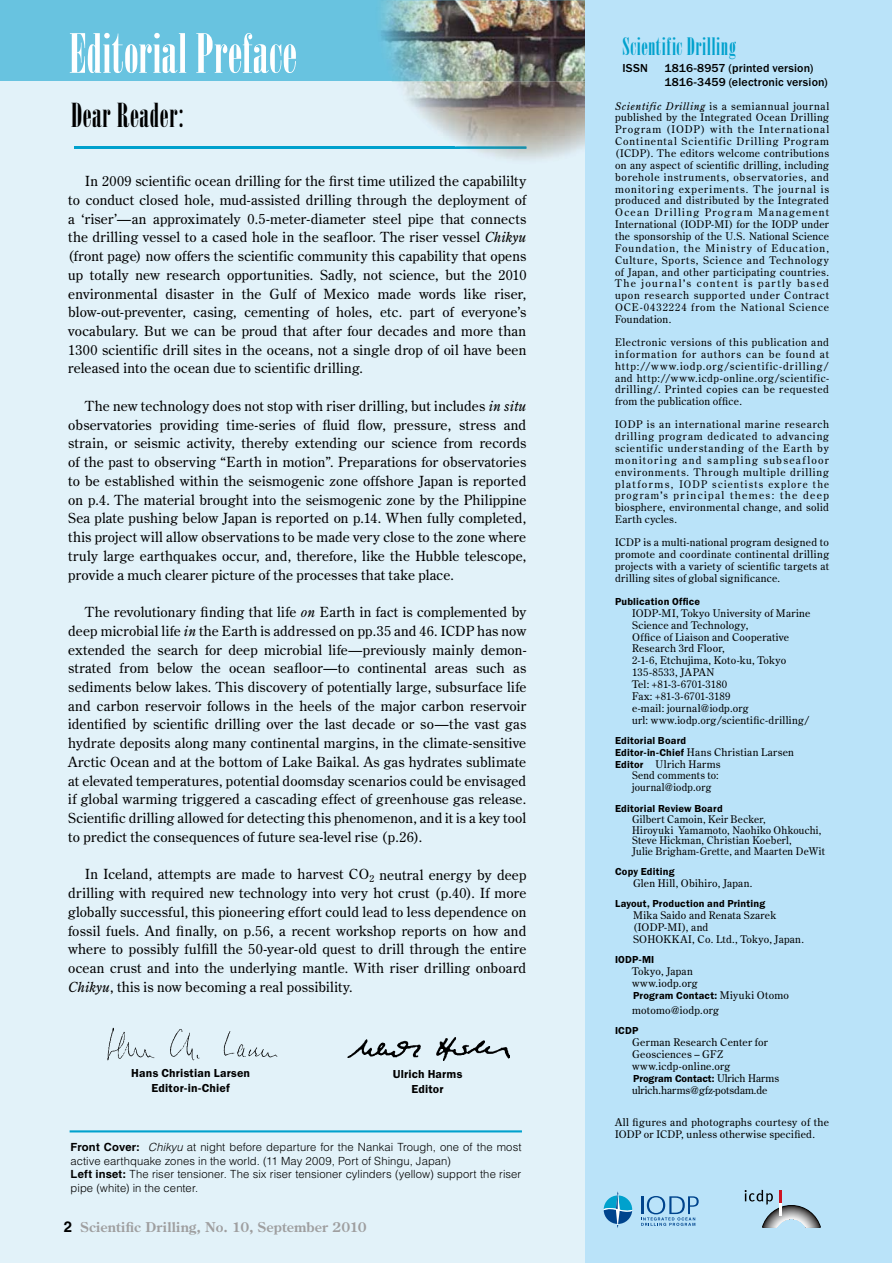
<style>
.page{position:relative;width:893px;height:1263px;background:#fff}
.page>*{position:absolute;margin:0;border:0;box-sizing:border-box;transform-origin:0 0}
.t1{font:54px "Onyx MT Std";letter-spacing:.01em;color:#fff}
.t2{font:33px "Onyx MT Std";letter-spacing:.025em;color:#000}
.t3{font:24px "Onyx MT Std";letter-spacing:.03em;color:#00a1cd}
.t4{font:13.8px/18.8px "Century Old Style Std";letter-spacing:.015em;color:#000;text-align:justify}
.t5{font:700 13.5px "Century Old Style Std";letter-spacing:.01em;color:#9f9fa0}
.t6{font:500 12px/13.5px "Franklin Gothic";letter-spacing:.015em;color:#000}
.t7{font:600 12px/15px "Franklin Gothic";letter-spacing:.015em;color:#000;text-align:center}
.t8{font:300 11.25px/13.5px "Helvetica LT Std";letter-spacing:.01em;color:#000}
.t9{font:10.5px/11.9px "Century Old Style Std";letter-spacing:.03em;color:#000}
.t10{font:600 10.5px "Franklin Gothic";letter-spacing:.02em;color:#000}
.t11{font:10.5px "Century Old Style Std";color:#000}
.t12{font:600 10.5px "Franklin Gothic";color:#000}
.s1{font-style:italic}
.s2{font-weight:700}
.s3{font-family:"Helvetica LT Std";font-size:15px;color:#000}
.s4{font-family:"Helvetica LT Std";font-weight:700}
.s5{font-family:"Franklin Gothic";font-weight:600}
.s6{font-family:"Century Old Style Std";font-weight:400}
</style>
<div class="page">
<div style="left:0;top:73px;width:643px;height:1190px;background:#e2f2f9"></div>
<div style="left:0;top:0;width:661px;height:81px;background:#68c3e0"></div>
<hr style="left:74px;top:147px;width:452px;height:2px;background:#00a1cd">
<img style="left:392px;top:81px;width:193px;height:79px">
<img style="left:381px;top:0;width:204px;height:81px">
<img style="left:456px;top:147px;width:70px;height:2px">
<hr style="left:70px;top:1130px;width:452px;height:2px;background:#00a1cd">
<img style="left:107px;top:1027px;width:171px;height:34px">
<img style="left:348px;top:1038px;width:161px;height:23px">
<div style="left:585px;top:0;width:307px;height:1263px;background:#bae3f9"></div>
<svg style="left:641px;top:1196px;width:58px;height:30px"></svg>
<svg style="left:604px;top:1191px;width:28px;height:37px"></svg>
<svg style="left:744px;top:1190px;width:77px;height:37px"></svg>
<h1 class="t1" style="left:69px;top:30px;width:229px">Editorial Preface</h1>
<h2 class="t2" style="left:71px;top:102px;width:114px">Dear Reader:</h2>
<p class="t4" style="left:68px;top:173px;width:460px;text-indent:17px">In 2009 scientific ocean drilling for the first time utilized the capabililty to conduct closed hole, mud-assisted drilling through the deployment of a ‘riser’—an approximately 0.5-meter-diameter steel pipe that connects the drilling vessel to a cased hole in the seafloor. The riser vessel <span class="s1">Chikyu </span>(front page) now offers the scientific community this capability that opens up totally new research opportunities. Sadly, not science, but the 2010 environmental disaster in the Gulf of Mexico made words like riser, blow-out-preventer, casing, cementing of holes, etc. part of everyone’s vocabulary. But we can be proud that after four decades and more than 1300 scientific drill sites in the oceans, not a single drop of oil have been released into the ocean due to scientific drilling.</p>
<p class="t4" style="left:68px;top:397px;width:460px;text-indent:17px">The new technology does not stop with riser drilling, but includes <span class="s1">in situ </span>observatories providing time-series of fluid flow, pressure, stress and strain, or seismic activity, thereby extending our science from records of the past to observing “Earth in motion”. Preparations for observatories to be established within the seismogenic zone offshore Japan is reported on p.4. The material brought into the seismogenic zone by the Philippine Sea plate pushing below Japan is reported on p.14. When fully completed, this project will allow observations to be made very close to the zone where truly large earthquakes occur, and, therefore, like the Hubble telescope, provide a much clearer picture of the processes that take place.</p>
<p class="t4" style="left:68px;top:604px;width:460px;text-indent:17px">The revolutionary finding that life <span class="s1">on</span> Earth in fact is complemented by deep microbial life <span class="s1">in</span> the Earth is addressed on pp.35 and 46. ICDP has now extended the search for deep microbial life—previously mainly demon&shy;strated from below the ocean seafloor—to continental areas such as sediments below lakes. This discovery of potentially large, subsurface life and carbon reservoir follows in the heels of the major carbon reservoir identified by scientific drilling over the last decade or so—the vast gas hydrate deposits along many continental margins, in the climate-sensitive Arctic Ocean and at the bottom of Lake Baikal. As gas hydrates sublimate at elevated temperatures, potential doomsday scenarios could be envisaged if global warming triggered a cascading effect of greenhouse gas release.<br>Scientific drilling allowed for detecting this phenomenon, and it is a key tool to predict the consequences of future sea-level rise (p.26).</p>
<p class="t4" style="left:68px;top:866px;width:460px;text-indent:17px">In Iceland, attempts are made to harvest CO<sub>2</sub> neutral energy by deep drilling with required new technology into very hot crust (p.40). If more globally successful, this pioneering effort could lead to less dependence on fossil fuels. And finally, on p.56, a recent workshop reports on how and where to possibly fulfill the 50-year-old quest to drill through the entire ocean crust and into the underlying mantle. With riser drilling onboard <span class="s1">Chikyu</span>, this is now becoming a real possibility.</p>
<p class="t7" style="left:131px;top:1066px;width:120px">Hans Christian Larsen<br>Editor-in-Chief</p>
<p class="t7" style="left:393px;top:1068px;width:71px">Ulrich Harms<br>Editor</p>
<p class="t8" style="left:71px;top:1141px;width:452px"><span class="s2">Front Cover:</span> <span class="s1">Chikyu</span> at night before departure for the Nankai Trough, one of the most active earthquake zones in the world. (11 May 2009, Port of Shingu, Japan)<br><span class="s2">Left inset:</span> The riser tensioner. The six riser tensioner cylinders (yellow) support the riser pipe (white) in the center.</p>
<p class="t5" style="left:64px;top:1219px;width:304px"><span class="s3">2</span> Scientific Drilling, No. 10, September 2010</p>
<h3 class="t3" style="left:622px;top:37px;width:115px">Scientific Drilling</h3>
<p class="t6" style="left:622px;top:63px;width:27px">ISSN</p>
<p class="t6" style="left:664px;top:63px;width:165px">1816-8957 (printed version)<br>1816-3459 (electronic version)</p>
<p class="t9" style="left:615px;top:101px;width:216px;text-align:justify"><span class="s1">Scientific Drilling</span> is a semiannual journal published by the Integrated Ocean Drilling Program (IODP) with the International Continental Scientific Drilling Program (ICDP). The editors welcome contributions on any aspect of scientific drilling, including borehole instruments, observatories, and monitoring experiments. The journal is produced and distributed by the Integrated Ocean Drilling Program Management International (IODP-MI) for the IODP under the sponsorship of the U.S. National Science Foundation, the Ministry of Education, Culture, Sports, Science and Technology of Japan, and other participating countries.<br>The journal<span class="s4">’</span>s content is partly based upon research supported under Contract OCE-0432224 from the National Science Foundation.</p>
<p class="t9" style="left:615px;top:337px;width:216px;text-align:justify">Electronic versions of this publication and information for authors can be found at http://www.iodp.org/scientific-drilling/ and http://www.icdp-online.org/scientific&shy;drilling/. Printed copies can be requested from the publication office.</p>
<p class="t9" style="left:615px;top:419px;width:216px;text-align:justify">IODP is an international marine research drilling program dedicated to advancing scientific understanding of the Earth by monitoring and sampling subseafloor environments. Through multiple drilling platforms, IODP scientists explore the program<span class="s4">’</span>s principal themes: the deep biosphere, environmental change, and solid Earth cycles.</p>
<p class="t9" style="left:615px;top:537px;width:216px;text-align:justify">ICDP is a multi-national program designed to promote and coordinate continental drilling projects with a variety of scientific targets at drilling sites of global significance.</p>
<p class="t10" style="left:615px;top:598px;width:87px">Publication Office</p>
<p class="t9" style="left:632px;top:608px;width:180px">IODP-MI, Tokyo University of Marine<br>Science and Technology,<br>Office of Liaison and Cooperative<br>Research 3rd Floor,<br>2-1-6, Etchujima, Koto-ku, Tokyo<br>135-8533, JAPAN<br>Tel: +81-3-6701-3180<br>Fax: +81-3-6701-3189<br>e-mail: journal@iodp.org<br>url: www.iodp.org/scientific-drilling/</p>
<p class="t10" style="left:615px;top:737px;width:73px">Editorial Board</p>
<p class="t9" style="left:615px;top:747px;width:181px"><span class="s5">Editor-in-Chief</span> Hans Christian Larsen</p>
<p class="t9" style="left:615px;top:758px;width:107px"><span class="s5">Editor</span> Ulrich Harms</p>
<p class="t9" style="left:632px;top:770px;width:88px">Send comments to:</p>
<p class="t9" style="left:632px;top:782px;width:81px">journal@iodp.org</p>
<p class="t10" style="left:615px;top:804px;width:109px">Editorial Review Board</p>
<p class="t9" style="left:632px;top:815px;width:194px;line-height:10.5px">Gilbert Camoin, Keir Becker,<br>Hiroyuki Yamamoto, Naohiko Ohkouchi, Steve Hickman, Christian Koeberl,<br>Julie Brigham-Grette, and Maarten DeWit</p>
<p class="t10" style="left:615px;top:868px;width:61px">Copy Editing</p>
<p class="t9" style="left:633px;top:878px;width:121px">Glen Hill, Obihiro, Japan.</p>
<p class="t10" style="left:615px;top:900px;width:152px">Layout, Production and Printing</p>
<p class="t9" style="left:633px;top:910px;width:172px">Mika Saido and Renata Szarek (IODP-MI), and<br>SOHOKKAI, Co. Ltd., Tokyo, Japan.</p>
<p class="t10" style="left:615px;top:956px;width:41px">IODP-MI</p>
<p class="t9" style="left:632px;top:966px;width:67px">Tokyo, Japan www.iodp.org</p>
<p class="t10" style="left:633px;top:992px;width:157px">Program Contact: <span class="s6">Miyuki Otomo</span></p>
<p class="t9" style="left:632px;top:1005px;width:88px">motomo@iodp.org</p>
<p class="t10" style="left:615px;top:1027px;width:25px">ICDP</p>
<p class="t9" style="left:632px;top:1037px;width:137px">German Research Center for<br>Geosciences – GFZ www.icdp-online.org</p>
<p class="t12" style="left:633px;top:1074px;width:148px">Program Contact: <span class="s6">Ulrich Harms</span></p>
<p class="t11" style="left:632px;top:1085px;width:137px">ulrich.harms@gfz-potsdam.de</p>
<p class="t9" style="left:615px;top:1117px;width:215px">All figures and photographs courtesy of the<br>IODP or ICDP, unless otherwise specified.</p>
</div>
